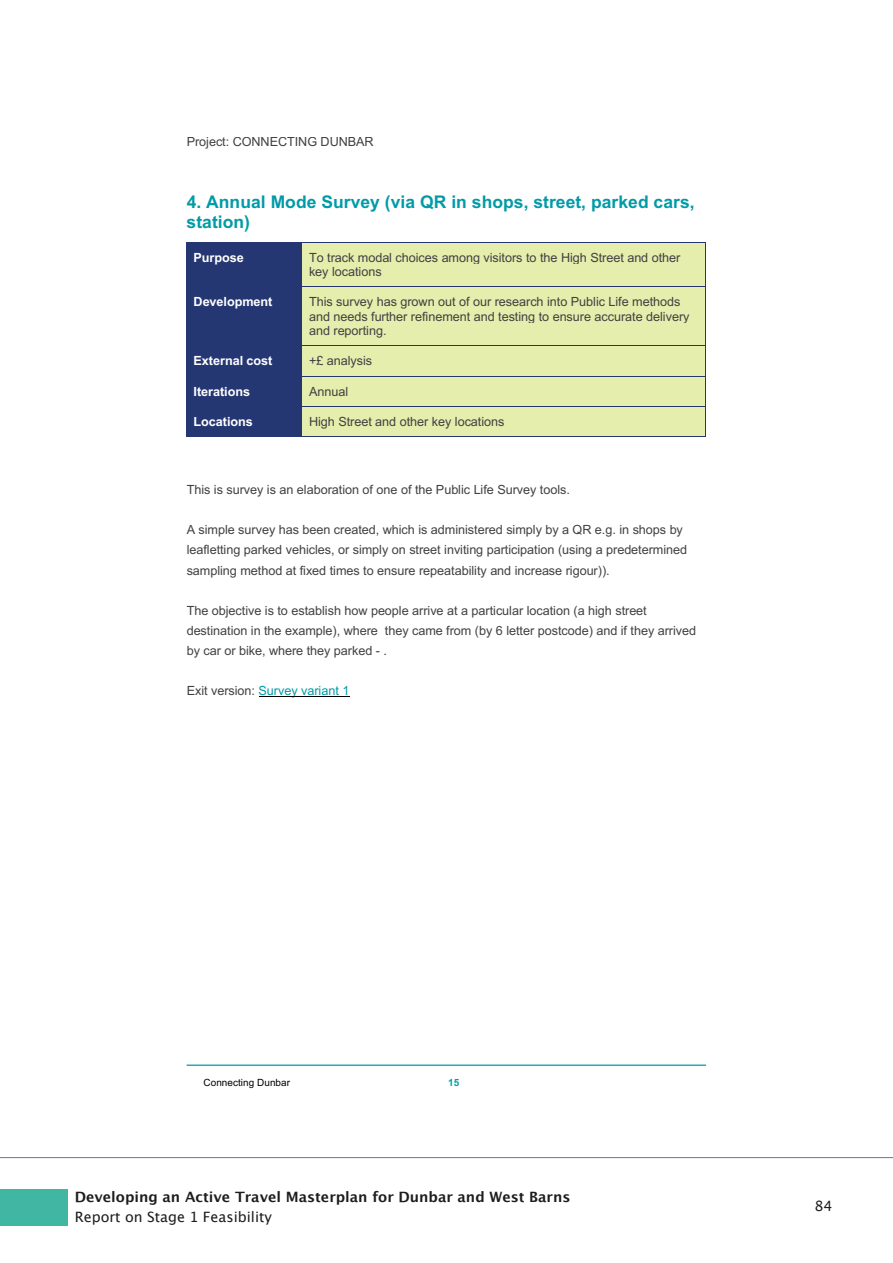
<style>
.page{position:relative;width:893px;height:1263px;background:#fff}
.page>*{position:absolute;margin:0;border:0;box-sizing:border-box;transform-origin:0 0}
.t1{font:700 17.55px/20.2px "Arial";letter-spacing:.005em;color:#009ba7}
.t2{font:700 14.25px "Lucida Grande";color:#1d1d1b}
.t3{font:14.25px "Lucida Grande";color:#1d1d1b}
.t4{font:12.6px/20.2px "Arial";letter-spacing:-.005em;color:#414042}
.t5{font:700 12.6px "Arial";letter-spacing:-.005em;color:#fff}
.t6{font:12.6px "Arial";letter-spacing:-.005em;color:#009ba7}
.t7{font:9.9px "Arial";letter-spacing:.005em;color:#000}
.t8{font:700 9.9px "Arial";color:#009ba7}
.s1{color:#414042}
</style>
<div class="page">
<hr style="left:0;top:1157px;width:893px;height:1px;background:#7967ab">
<div style="left:0;top:1190px;width:68px;height:36px;background:#41b6a3"></div>
<hr style="left:187px;top:1064px;width:519px;height:2px;background:#009ba7">
<div style="left:187px;top:242px;width:115px;height:44px;background:#253773"></div>
<div style="left:302px;top:242px;width:403px;height:44px;background:#e5eeac"></div>
<hr style="left:303px;top:242px;width:402px;height:1px;background:#253773">
<hr style="left:705px;top:242px;width:1px;height:44px;background:#253773">
<div style="left:187px;top:287px;width:115px;height:59px;background:#253773"></div>
<div style="left:302px;top:287px;width:403px;height:59px;background:#e5eeac"></div>
<hr style="left:187px;top:286px;width:115px;height:1px;background:#253773">
<hr style="left:303px;top:286px;width:402px;height:1px;background:#253773">
<hr style="left:705px;top:287px;width:1px;height:59px;background:#253773">
<div style="left:187px;top:346px;width:115px;height:30px;background:#253773"></div>
<div style="left:302px;top:346px;width:403px;height:30px;background:#e5eeac"></div>
<hr style="left:303px;top:346px;width:402px;height:1px;background:#253773">
<hr style="left:705px;top:346px;width:1px;height:30px;background:#253773">
<div style="left:187px;top:376px;width:115px;height:30px;background:#253773"></div>
<div style="left:302px;top:376px;width:403px;height:30px;background:#e5eeac"></div>
<hr style="left:303px;top:376px;width:402px;height:1px;background:#253773">
<hr style="left:705px;top:376px;width:1px;height:30px;background:#253773">
<div style="left:187px;top:406px;width:115px;height:30px;background:#253773"></div>
<div style="left:302px;top:406px;width:403px;height:30px;background:#e5eeac"></div>
<hr style="left:303px;top:406px;width:402px;height:1px;background:#253773">
<hr style="left:187px;top:436px;width:115px;height:1px;background:#253773">
<hr style="left:302px;top:436px;width:403px;height:1px;background:#253773">
<hr style="left:705px;top:406px;width:1px;height:30px;background:#253773">
<hr style="left:259px;top:696px;width:90px;height:1px;background:#000">
<p class="t4" style="left:187px;top:132px;width:189px">Project: CONNECTING DUNBAR</p>
<h1 class="t1" style="left:187px;top:192px;width:509px">4. Annual Mode Survey (via QR in shops, street, parked cars, station)</h1>
<p class="t5" style="left:194px;top:250px;width:52px">Purpose</p>
<p class="t4" style="left:309px;top:250px;width:373px;line-height:14.4px">To track modal choices among visitors to the High Street and other key locations</p>
<p class="t5" style="left:194px;top:295px;width:80px">Development</p>
<p class="t4" style="left:309px;top:295px;width:382px;line-height:14.4px">This survey has grown out of our research into Public Life methods and needs further refinement and testing to ensure accurate delivery and reporting.</p>
<p class="t5" style="left:194px;top:354px;width:80px">External cost</p>
<p class="t4" style="left:309px;top:351px;width:65px">+£ analysis</p>
<p class="t5" style="left:194px;top:384px;width:58px">Iterations</p>
<p class="t4" style="left:309px;top:381px;width:41px">Annual</p>
<p class="t5" style="left:194px;top:414px;width:61px">Locations</p>
<p class="t4" style="left:309px;top:411px;width:197px">High Street and other key locations</p>
<p class="t4" style="left:187px;top:480px;width:385px">This is survey is an elaboration of one of the Public Life Survey tools.</p>
<p class="t4" style="left:187px;top:520px;width:502px">A simple survey has been created, which is administered simply by a QR e.g. in shops by leafletting parked vehicles, or simply on street inviting participation (using a predetermined sampling method at fixed times to ensure repeatability and increase rigour)).</p>
<p class="t4" style="left:187px;top:600px;width:511px">The objective is to establish how people arrive at a particular location (a high street destination in the example), where they came from (by 6 letter postcode) and if they arrived by car or bike, where they parked - .</p>
<p class="t6" style="left:187px;top:684px;width:164px"><span class="s1">Exit version:</span> Survey variant 1</p>
<p class="t7" style="left:204px;top:1077px;width:88px">Connecting Dunbar</p>
<p class="t8" style="left:448px;top:1076px;width:13px">15</p>
<p class="t2" style="left:75px;top:1191px;width:497px">Developing an Active Travel Masterplan for Dunbar and West Barns</p>
<p class="t3" style="left:75px;top:1210px;width:199px">Report on Stage 1 Feasibility</p>
<p class="t3" style="left:814px;top:1200px;width:20px">84</p>
</div>
